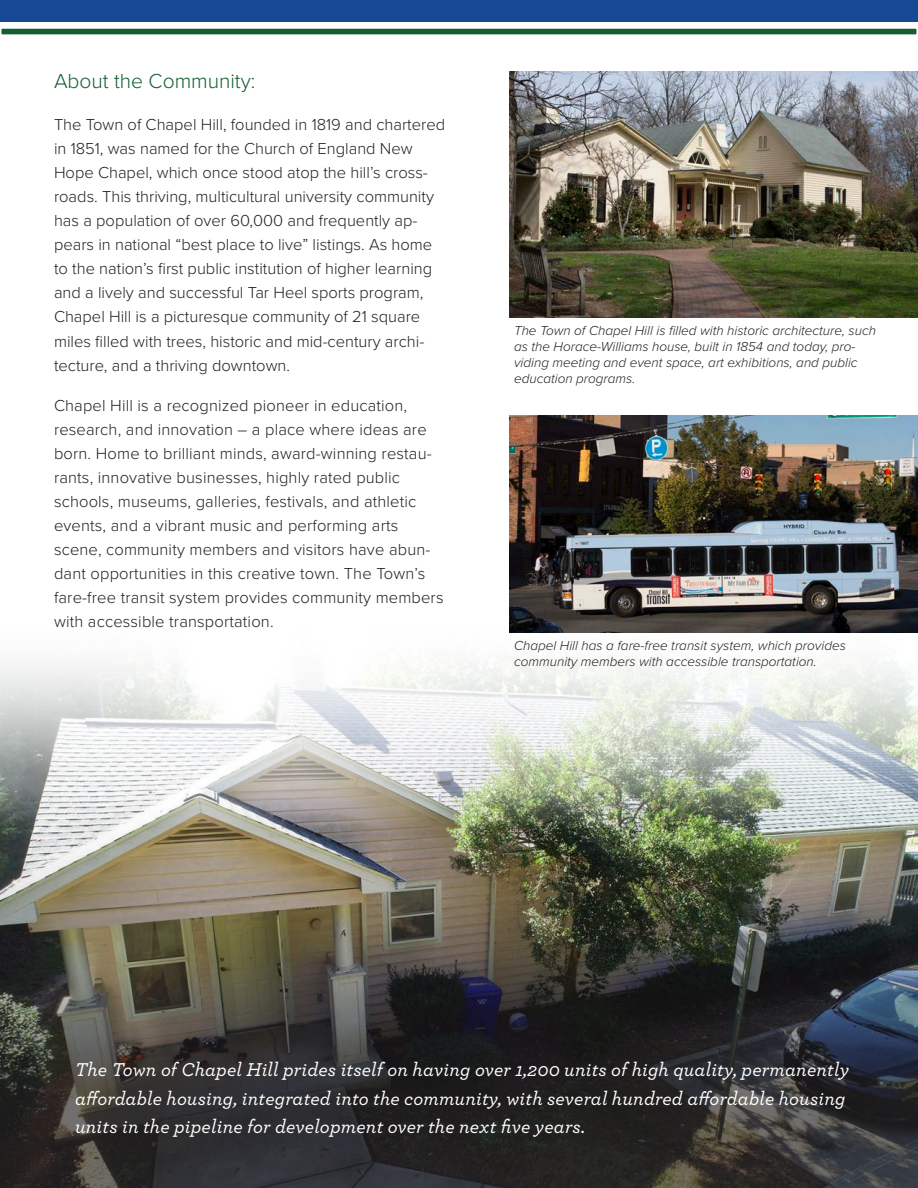
<style>
.page{position:relative;width:918px;height:1188px;background:#fff}
.page>*{position:absolute;margin:0;border:0;box-sizing:border-box;transform-origin:0 0}
.t1{font:300 21px "Proxima Nova";color:#135f31}
.Text_Large_Caption{font:italic 500 19.5px/28.5px "Archer";letter-spacing:.01em;color:#fff}
.Body_Text{font:300 16.5px/24px "Proxima Nova";color:#231f20}
.t2{font:italic 300 13.5px/16.2px "Proxima Nova";color:#231f20}
</style>
<div class="page">
<div style="left:0;top:0;width:918px;height:21px;background:#174894"></div>
<div style="left:0;top:27px;width:918px;height:9px;background:#135f31;border:2px solid #fff"></div>
<img style="left:0;top:612px;width:918px;height:156px">
<img style="left:510px;top:72px;width:408px;height:246px">
<img style="left:510px;top:416px;width:408px;height:217px">
<img style="left:0;top:768px;width:918px;height:420px">
<p class="t1" style="left:54px;top:66px;width:203px">About the Community:</p>
<p class="Body_Text" style="left:54px;top:112px;width:393px">The Town of Chapel Hill, founded in 1819 and chartered in 1851, was named for the Church of England New Hope Chapel, which once stood atop the hill’s cross&shy;roads. This thriving, multicultural university community has a population of over 60,000 and frequently ap&shy;pears in national “best place to live” listings. As home to the nation’s first public institution of higher learning and a lively and successful Tar Heel sports program, Chapel Hill is a picturesque community of 21 square miles filled with trees, historic and mid-century archi&shy;tecture, and a thriving downtown.</p>
<p class="Body_Text" style="left:54px;top:393px;width:391px">Chapel Hill is a recognized pioneer in education, research, and innovation – a place where ideas are born. Home to brilliant minds, award-winning restau&shy;rants, innovative businesses, highly rated public schools, museums, galleries, festivals, and athletic events, and a vibrant music and performing arts scene, community members and visitors have abun&shy;dant opportunities in this creative town. The Town’s fare-free transit system provides community members with accessible transportation.</p>
<p class="t2" style="left:514px;top:321px;width:363px">The Town of Chapel Hill is filled with historic architecture, such as the Horace-Williams house, built in 1854 and today, pro&shy;viding meeting and event space, art exhibitions, and public education programs.</p>
<p class="t2" style="left:514px;top:636px;width:333px">Chapel Hill has a fare-free transit system, which provides community members with accessible transportation.</p>
<p class="Text_Large_Caption" style="left:75px;top:1054px;width:776px">The Town of Chapel Hill prides itself on having over 1,200 units of high quality, permanently affordable housing, integrated into the community, with several hundred affordable housing units in the pipeline for development over the next five years.</p>
</div>
